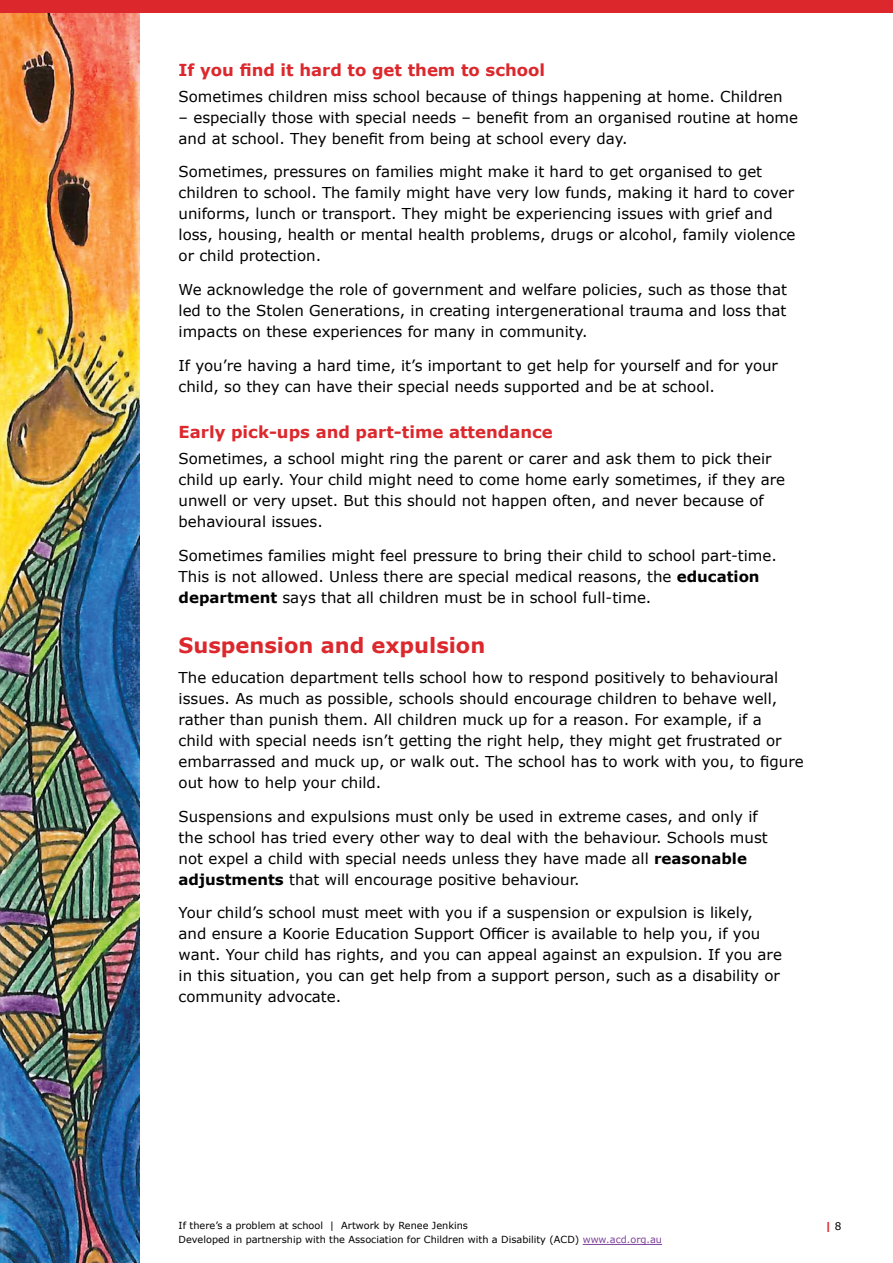
<style>
.page{position:relative;width:893px;height:1263px;background:#fff}
.page>*{position:absolute;margin:0;border:0;box-sizing:border-box;transform-origin:0 0}
.t1{font:700 21px "Verdana";color:#dc282d}
.t2{font:700 16.5px "Verdana";color:#dc282d}
.Body_text{font:15px/21px "Verdana";color:#000}
.t3{font:700 10.5px "Verdana";color:#dc282d}
.t4{font:9.75px "Verdana";color:#000}
.s1{font-weight:700}
.s2{font-weight:400;color:#000}
.s3{color:#7d4199}
</style>
<div class="page">
<img style="left:0;top:13px;width:139px;height:1250px">
<div style="left:0;top:0;width:893px;height:13px;background:#dc282d"></div>
<hr style="left:583px;top:1244px;width:79px;height:1px;background:#7d4199">
<h3 class="t2" style="left:179px;top:59px;width:368px">If you find it hard to get them to school</h3>
<p class="Body_text" style="left:179px;top:86px;width:605px">Sometimes children miss school because of things happening at home. Children</p>
<p class="Body_text" style="left:179px;top:107px;width:621px">– especially those with special needs – benefit from an organised routine at home and at school. They benefit from being at school every day.</p>
<p class="Body_text" style="left:179px;top:161px;width:618px">Sometimes, pressures on families might make it hard to get organised to get children to school. The family might have very low funds, making it hard to cover uniforms, lunch or transport. They might be experiencing issues with grief and loss, housing, health or mental health problems, drugs or alcohol, family violence or child protection.</p>
<p class="Body_text" style="left:179px;top:279px;width:610px;text-align:justify">We acknowledge the role of government and welfare policies, such as those that led to the Stolen Generations, in creating intergenerational trauma and loss that impacts on these experiences for many in community.</p>
<p class="Body_text" style="left:179px;top:355px;width:601px">If you’re having a hard time, it’s important to get help for yourself and for your child, so they can have their special needs supported and be at school.</p>
<h3 class="t2" style="left:179px;top:421px;width:376px">Early pick-ups and part-time attendance</h3>
<p class="Body_text" style="left:179px;top:448px;width:608px">Sometimes, a school might ring the parent or carer and ask them to pick their child up early. Your child might need to come home early sometimes, if they are unwell or very upset. But this should not happen often, and never because of behavioural issues.</p>
<p class="Body_text" style="left:179px;top:544px;width:600px">Sometimes families might feel pressure to bring their child to school part-time.<br>This is not allowed. Unless there are special medical reasons, the <span class="s1">education department</span> says that all children must be in school full-time.</p>
<h2 class="t1" style="left:179px;top:631px;width:308px">Suspension and expulsion</h2>
<p class="Body_text" style="left:179px;top:667px;width:627px">The education department tells school how to respond positively to behavioural issues. As much as possible, schools should encourage children to behave well, rather than punish them. All children muck up for a reason. For example, if a<br>child with special needs isn’t getting the right help, they might get frustrated or embarrassed and muck up, or walk out. The school has to work with you, to figure out how to help your child.</p>
<p class="Body_text" style="left:179px;top:805px;width:591px">Suspensions and expulsions must only be used in extreme cases, and only if the school has tried every other way to deal with the behaviour. Schools must not expel a child with special needs unless they have made all <span class="s1">reasonable adjustments</span> that will encourage positive behaviour.</p>
<p class="Body_text" style="left:179px;top:902px;width:605px">Your child’s school must meet with you if a suspension or expulsion is likely, and ensure a Koorie Education Support Officer is available to help you, if you want. Your child has rights, and you can appeal against an expulsion. If you are in this situation, you can get help from a support person, such as a disability or community advocate.</p>
<p class="t4" style="left:179px;top:1219px;width:291px">If there’s a problem at school | Artwork by Renee Jenkins</p>
<p class="t3" style="left:825px;top:1219px;width:18px">| <span class="s2">8</span></p>
<p class="t4" style="left:179px;top:1233px;width:485px">Developed in partnership with the Association for Children with a Disability (ACD) <span class="s3">www.acd.org.au</span></p>
</div>
